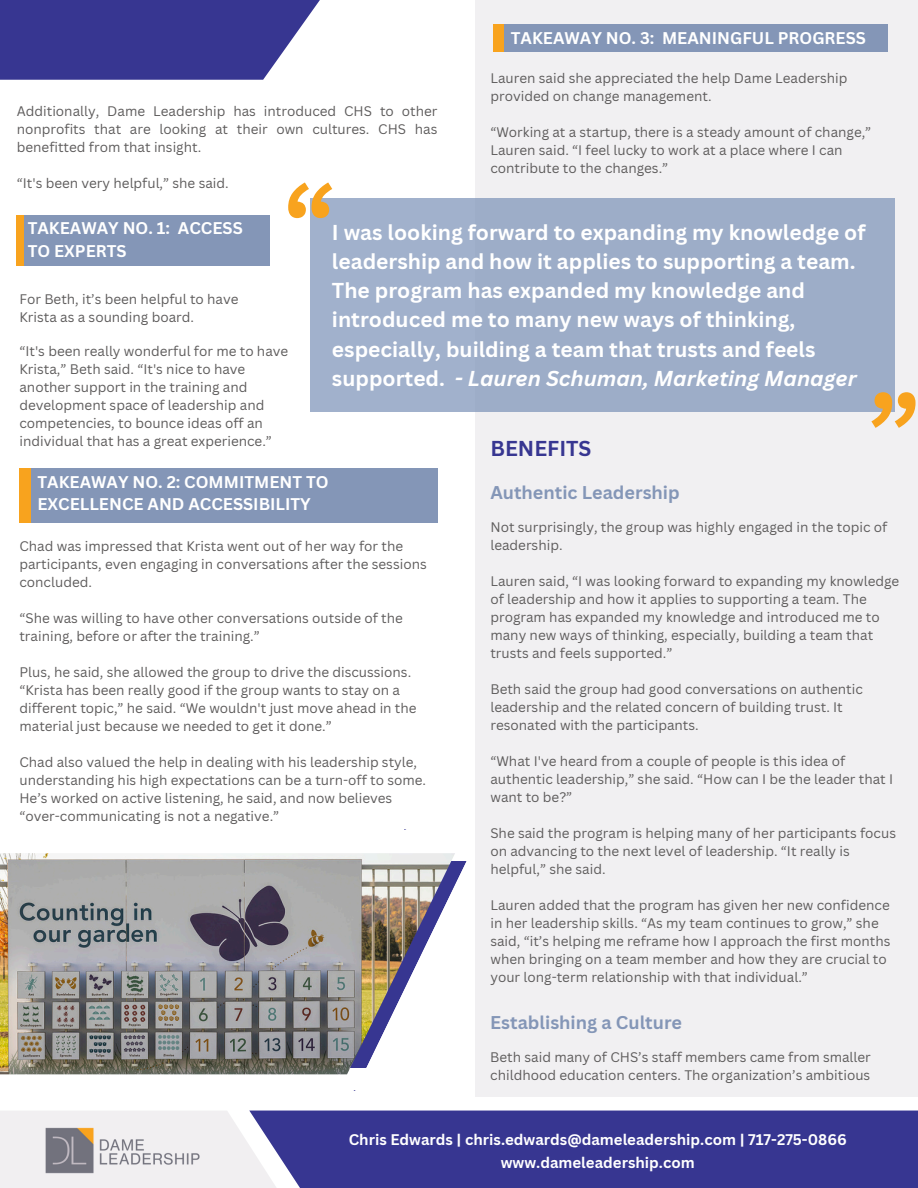
<style>
.page{position:relative;width:918px;height:1188px;background:#fff}
.page>*{position:absolute;margin:0;border:0;box-sizing:border-box;transform-origin:0 0}
.t1{font:700 103.8px "Canva Sans";color:#f8a31e}
.t2{font:700 21px/29.2px "Canva Sans";color:#fff}
.t3{font:700 21px "Canva Sans";color:#373691}
.t4{font:700 18px "Canva Sans";color:#8496b7}
.t5{font:700 16.5px/22.5px "Canva Sans";color:#fff}
.t6{font:700 15px/23.7px "Canva Sans";color:#fff;text-align:center}
.t7{font:13.5px/18px "Canva Sans";color:#5e5c5c}
.s1{font-style:italic}
</style>
<div class="page">
<div style="left:249px;top:1111px;width:669px;height:77px;background:#373691"></div>
<img style="left:0;top:853px;width:455px;height:221px">
<svg style="left:0;top:1111px;width:295px;height:77px;fill:#f1eff1"></svg>
<div style="left:0;top:0;width:332px;height:80px;background:#373691"></div>
<div style="left:475px;top:0;width:443px;height:1096px;background:#f1f0f2"></div>
<div style="left:310px;top:198px;width:585px;height:213px;background:#9dadc8"></div>
<img style="left:17px;top:1111px;width:211px;height:77px">
<div style="left:17px;top:215px;width:14px;height:50px;background:#f8a31e"></div>
<div style="left:24px;top:215px;width:245px;height:50px;background:#8496b7"></div>
<div style="left:19px;top:468px;width:24px;height:54px;background:#f8a31e"></div>
<div style="left:31px;top:468px;width:407px;height:54px;background:#8496b7"></div>
<div style="left:493px;top:24px;width:23px;height:28px;background:#f8a31e"></div>
<div style="left:505px;top:24px;width:383px;height:28px;background:#8496b7"></div>
<p class="t5" style="left:511px;top:26px;width:357px">TAKEAWAY NO. 3: MEANINGFUL PROGRESS</p>
<p class="t7" style="left:490px;top:68px;width:359px">Lauren said she appreciated the help Dame Leadership provided on change management.</p>
<p class="t7" style="left:490px;top:122px;width:382px">“Working at a startup, there is a steady amount of change,”<br>Lauren said. “I feel lucky to work at a place where I can contribute to the changes.”</p>
<h1 class="t7" style="left:17px;top:102px;width:422px;text-align:justify">Additionally, Dame Leadership has introduced CHS to other nonprofits that are looking at their own cultures. CHS has benefitted from that insight.</h1>
<h4 class="t7" style="left:17px;top:174px;width:213px">“It's been very helpful,” she said.</h4>
<p class="t5" style="left:28px;top:217px;width:217px">TAKEAWAY NO. 1: ACCESS<br>TO EXPERTS</p>
<p class="t1" style="left:283px;top:149px;width:53px">“</p>
<p class="t2" style="left:332px;top:217px;width:535px">I was looking forward to expanding my knowledge of leadership and how it applies to supporting a team.<br>The program has expanded my knowledge and introduced me to many new ways of thinking, especially, building a team that trusts and feels supported. <span class="s1">- Lauren Schuman, Marketing Manager</span></p>
<h4 class="t7" style="left:19px;top:290px;width:221px">For Beth, it’s been helpful to have<br>Krista as a sounding board.</h4>
<p class="t7" style="left:19px;top:342px;width:270px">“It's been really wonderful for me to have Krista,” Beth said. “It's nice to have another support in the training and development space of leadership and competencies, to bounce ideas off an individual that has a great experience.”</p>
<p class="t1" style="left:869px;top:359px;width:53px">”</p>
<h2 class="t3" style="left:490px;top:434px;width:103px">BENEFITS</h2>
<h3 class="t4" style="left:490px;top:479px;width:191px">Authentic Leadership</h3>
<p class="t7" style="left:490px;top:517px;width:398px">Not surprisingly, the group was highly engaged in the topic of leadership.</p>
<p class="t7" style="left:490px;top:571px;width:410px">Lauren said, “I was looking forward to expanding my knowledge of leadership and how it applies to supporting a team. The program has expanded my knowledge and introduced me to many new ways of thinking, especially, building a team that trusts and feels supported.”</p>
<h3 class="t7" style="left:490px;top:679px;width:374px">Beth said the group had good conversations on authentic leadership and the related concern of building trust. It resonated with the participants.</h3>
<p class="t7" style="left:490px;top:751px;width:404px">“What I've heard from a couple of people is this idea of authentic leadership,” she said. “How can I be the leader that I want to be?”</p>
<p class="t7" style="left:490px;top:823px;width:407px">She said the program is helping many of her participants focus on advancing to the next level of leadership. “It really is helpful,” she said.</p>
<p class="t7" style="left:490px;top:895px;width:402px">Lauren added that the program has given her new confidence in her leadership skills. “As my team continues to grow,” she said, “it’s helping me reframe how I approach the first months when bringing on a team member and how they are crucial to your long-term relationship with that individual.”</p>
<p class="t5" style="left:37px;top:470px;width:293px">TAKEAWAY NO. 2: COMMITMENT TO<br>EXCELLENCE AND ACCESSIBILITY</p>
<p class="t7" style="left:19px;top:537px;width:409px">Chad was impressed that Krista went out of her way for the participants, even engaging in conversations after the sessions concluded.</p>
<p class="t7" style="left:19px;top:609px;width:385px">“She was willing to have other conversations outside of the training, before or after the training.”</p>
<p class="t7" style="left:19px;top:663px;width:399px">Plus, he said, she allowed the group to drive the discussions. “Krista has been really good if the group wants to stay on a different topic,” he said. “We wouldn't just move ahead in the material just because we needed to get it done.”</p>
<p class="t7" style="left:19px;top:753px;width:408px">Chad also valued the help in dealing with his leadership style, understanding his high expectations can be a turn-off to some.<br>He’s worked on active listening, he said, and now believes “over-communicating is not a negative.”</p>
<p class="t4" style="left:490px;top:1010px;width:193px">Establishing a Culture</p>
<p class="t7" style="left:490px;top:1048px;width:382px">Beth said many of CHS’s staff members came from smaller childhood education centers. The organization’s ambitious</p>
<p class="t6" style="left:349px;top:1127px;width:500px">Chris Edwards | chris.edwards@dameleadership.com | 717-275-0866 www.dameleadership.com</p>
</div>
